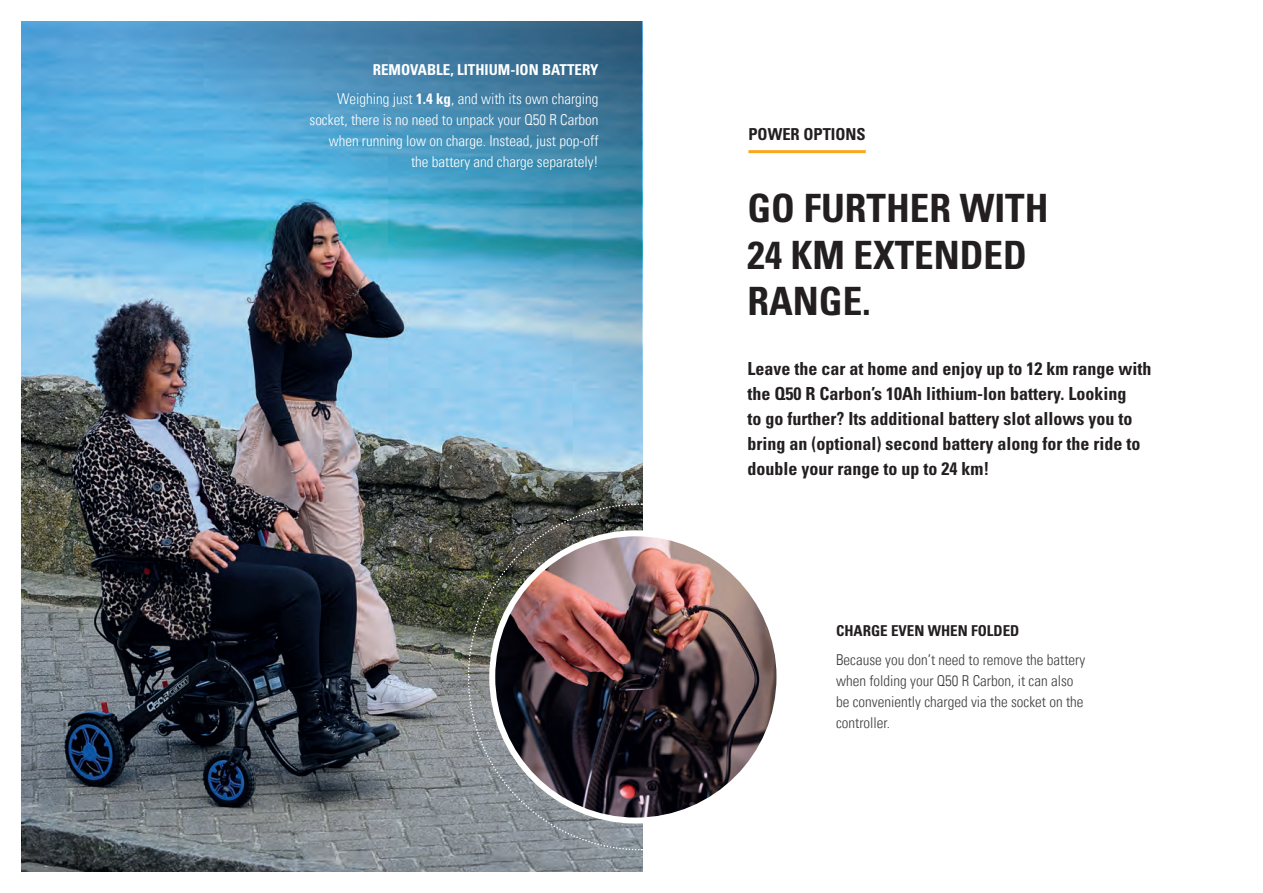
<style>
.page{position:relative;width:1263px;height:893px;background:#fff}
.page>*{position:absolute;margin:0;border:0;box-sizing:border-box;transform-origin:0 0}
.t1{font:700 condensed 39px/46.8px "Univers LT Std";color:#231f20}
.t2{font:700 condensed 18px/25.2px "Univers LT Std";color:#231f20}
.t3{font:700 condensed 16.5px "Univers LT Std";color:#231f20}
.t4{font:15px/21px "Univers Com 47 Light Cond";color:#fff;text-align:right}
.t5{font:15px/21px "Univers Com 47 Light Cond";color:#3e3e3f}
.t6{font:700 condensed 15px "Univers LT Std";color:#fff}
.t7{font:700 condensed 15px "Univers LT Std";color:#231f20}
.s1{font-family:"Univers LT Std";font-weight:700;font-stretch:condensed}
</style>
<div class="page">
<img style="left:21px;top:21px;width:621px;height:851px">
<hr style="left:748px;top:150px;width:118px;height:3px;background:#f9a71b">
<img style="left:467px;top:503px;width:310px;height:348px">
<img style="left:21px;top:21px;width:620px;height:441px">
<p class="t6" style="left:373px;top:60px;width:227px">REMOVABLE, LITHIUM-ION BATTERY</p>
<p class="t4" style="left:309px;top:88px;width:291px">Weighing just <span class="s1">1.4 kg</span>, and with its own charging socket, there is no need to unpack your Q50 R Carbon when running low on charge. Instead, just pop-off the battery and charge separately!</p>
<p class="t3" style="left:748px;top:124px;width:119px">POWER OPTIONS</p>
<h1 class="t1" style="left:747px;top:184px;width:303px">GO FURTHER WITH<br>24 KM EXTENDED<br>RANGE.</h1>
<p class="t2" style="left:747px;top:355px;width:405px">Leave the car at home and enjoy up to 12 km range with the Q50 R Carbon’s 10Ah lithium-Ion battery. Looking<br>to go further? Its additional battery slot allows you to bring an (optional) second battery along for the ride to double your range to up to 24 km!</p>
<p class="t7" style="left:836px;top:621px;width:185px">CHARGE EVEN WHEN FOLDED</p>
<p class="t5" style="left:836px;top:649px;width:251px">Because you don’t need to remove the battery when folding your Q50 R Carbon, it can also be conveniently charged via the socket on the controller.</p>
</div>
